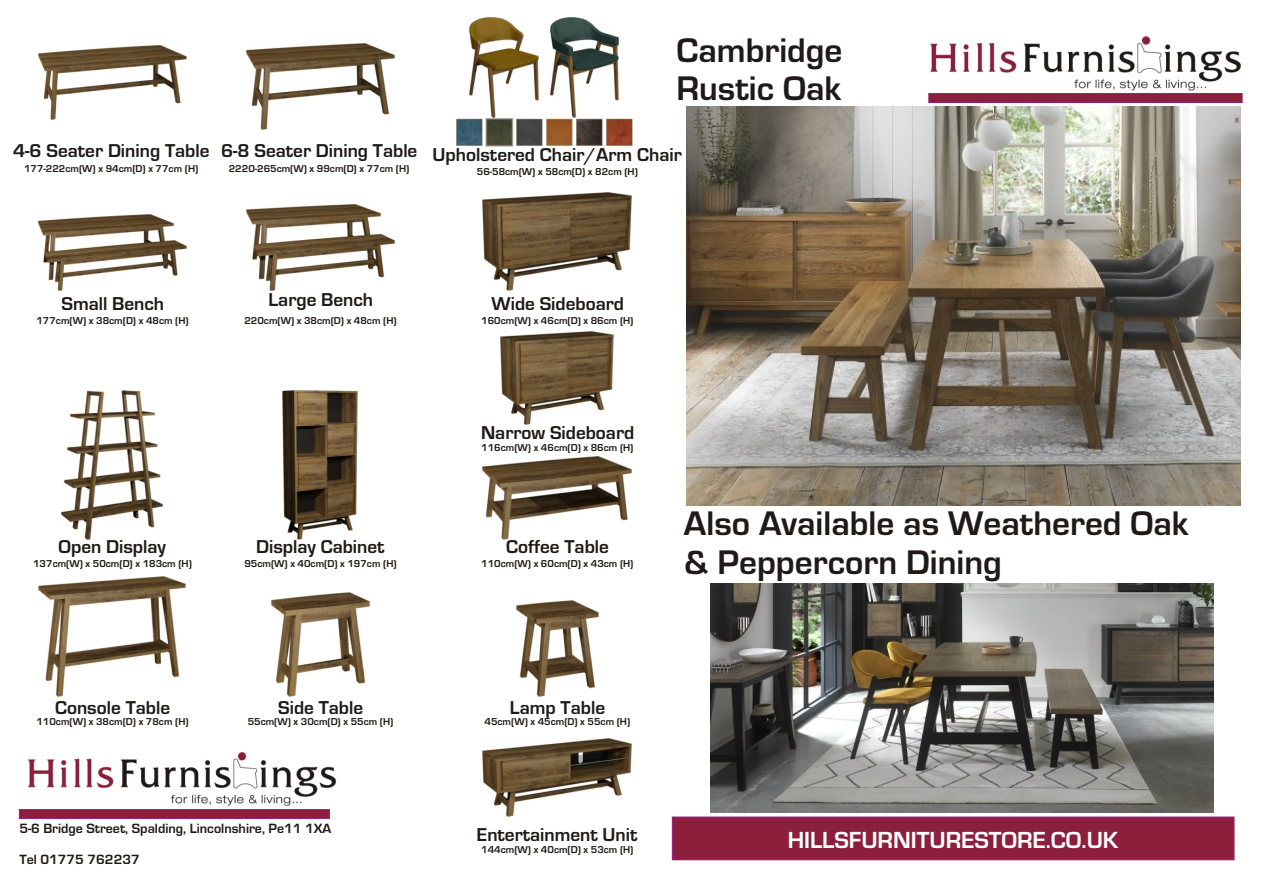
<style>
.page{position:relative;width:1263px;height:894px;background:#fff}
.page>*{position:absolute;margin:0;border:0;box-sizing:border-box;transform-origin:0 0}
.t1{font:700 35.4px/38.2px "Eurostile";color:#1f1a17}
.t2{font:700 24.15px "Eurostile";color:#fff}
.t3{font:700 19.35px "Eurostile";color:#1f1a17}
.t4{font:700 13.95px/30.2px "Eurostile";color:#1f1a17}
.t5{font:700 10.35px "Eurostile";color:#1f1a17}
</style>
<div class="page">
<img style="left:28px;top:752px;width:309px;height:54px">
<img style="left:928px;top:36px;width:315px;height:65px">
<div style="left:929px;top:93px;width:313px;height:10px;background:#8c1f3b;border:1px solid #8f1f78"></div>
<div style="left:19px;top:809px;width:311px;height:10px;background:#8c1f3b;border:1px solid #8f1f78"></div>
<div style="left:672px;top:817px;width:562px;height:43px;background:#8c1f3b;border:1px solid #8f1f78"></div>
<img style="left:550px;top:17px;width:69px;height:100px">
<img style="left:470px;top:18px;width:68px;height:100px">
<img style="left:483px;top:193px;width:148px;height:98px">
<img style="left:246px;top:44px;width:149px;height:85px">
<img style="left:38px;top:46px;width:149px;height:74px">
<img style="left:483px;top:457px;width:148px;height:82px">
<img style="left:39px;top:577px;width:147px;height:120px">
<img style="left:283px;top:391px;width:75px;height:148px">
<img style="left:483px;top:739px;width:148px;height:78px">
<img style="left:516px;top:600px;width:82px;height:97px">
<img style="left:38px;top:214px;width:149px;height:77px">
<img style="left:62px;top:391px;width:101px;height:148px">
<img style="left:272px;top:593px;width:97px;height:104px">
<img style="left:246px;top:204px;width:149px;height:87px">
<img style="left:501px;top:332px;width:113px;height:93px">
<img style="left:687px;top:106px;width:553px;height:400px">
<img style="left:710px;top:583px;width:504px;height:229px">
<img style="left:456px;top:119px;width:177px;height:28px">
<h1 class="t1" style="left:676px;top:34px;width:168px">Cambridge<br>Rustic Oak</h1>
<h3 class="t3" style="left:13px;top:144px;width:670px">4-6 Seater Dining Table 6-8 Seater Dining Table Upholstered Chair/Arm Chair</h3>
<p class="t5" style="left:24px;top:165px;width:176px">177-222cm(W) x 94cm(D) x 77cm (H)</p>
<p class="t5" style="left:229px;top:165px;width:182px">2220-265cm(W) x 99cm(D) x 77cm (H)</p>
<p class="t5" style="left:477px;top:168px;width:163px">56-58cm(W) x 58cm(D) x 82cm (H)</p>
<h3 class="t3" style="left:62px;top:297px;width:104px">Small Bench</h3>
<h3 class="t3" style="left:269px;top:293px;width:106px">Large Bench</h3>
<h3 class="t3" style="left:492px;top:297px;width:134px">Wide Sideboard</h3>
<p class="t5" style="left:36px;top:317px;width:154px">177cm(W) x 38cm(D) x 48cm (H)</p>
<p class="t5" style="left:244px;top:317px;width:154px">220cm(W) x 38cm(D) x 48cm (H)</p>
<p class="t5" style="left:481px;top:317px;width:154px">160cm(W) x 46cm(D) x 86cm (H)</p>
<h3 class="t3" style="left:481px;top:426px;width:155px">Narrow Sideboard</h3>
<p class="t5" style="left:481px;top:444px;width:154px">116cm(W) x 46cm(D) x 86cm (H)</p>
<h3 class="t3" style="left:59px;top:540px;width:109px">Open Display</h3>
<h3 class="t3" style="left:256px;top:540px;width:130px">Display Cabinet</h3>
<h3 class="t3" style="left:506px;top:540px;width:104px">Coffee Table</h3>
<p class="t5" style="left:33px;top:560px;width:160px">137cm(W) x 50cm(D) x 183cm (H)</p>
<p class="t5" style="left:244px;top:560px;width:154px">95cm(W) x 40cm(D) x 197cm (H)</p>
<p class="t5" style="left:481px;top:560px;width:154px">110cm(W) x 60cm(D) x 43cm (H)</p>
<h3 class="t3" style="left:55px;top:701px;width:116px">Console Table</h3>
<p class="t5" style="left:36px;top:718px;width:154px">110cm(W) x 38cm(D) x 78cm (H)</p>
<h3 class="t3" style="left:278px;top:701px;width:87px">Side Table</h3>
<h3 class="t3" style="left:510px;top:701px;width:97px">Lamp Table</h3>
<p class="t5" style="left:248px;top:718px;width:147px">55cm(W) x 30cm(D) x 55cm (H)</p>
<p class="t5" style="left:485px;top:718px;width:147px">45cm(W) x 45cm(D) x 55cm (H)</p>
<h1 class="t1" style="left:684px;top:508px;width:506px">Also Available as Weathered Oak &amp; Peppercorn Dining</h1>
<h3 class="t4" style="left:19px;top:815px;width:314px">5-6 Bridge Street, Spalding, Lincolnshire, Pe11 1XA<br>Tel 01775 762237</h3>
<h2 class="t2" style="left:788px;top:832px;width:332px">HILLSFURNITURESTORE.CO.UK</h2>
<h3 class="t3" style="left:477px;top:828px;width:162px">Entertainment Unit</h3>
<p class="t5" style="left:481px;top:846px;width:154px">144cm(W) x 40cm(D) x 53cm (H)</p>
</div>
